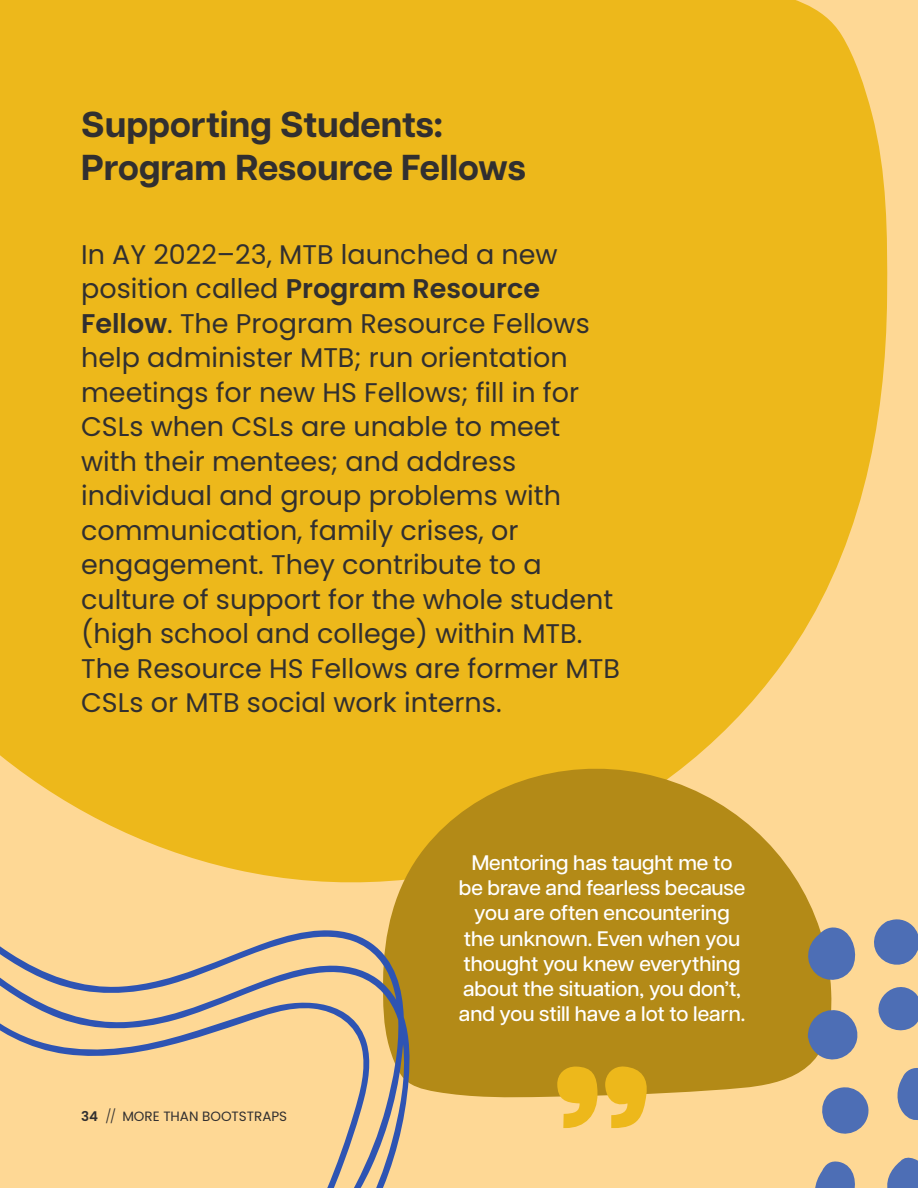
<style>
.page{position:relative;width:918px;height:1188px;background:#fed895}
.page>*{position:absolute;margin:0;border:0;box-sizing:border-box;transform-origin:0 0}
.Smallest_section_titles_24pt{font:700 36px "Articulat CF";color:#312f30}
.larger_text_18pt{font:27px/34.5px "Poppins";color:#312f30}
.quote_text_14pt{font:500 21px/25.2px "Articulat CF";color:#fff;text-align:center}
.t1{font:13.5px "Poppins";color:#312f30}
.s1{font-weight:600}
.s2{font-weight:300}
</style>
<div class="page">
<div style="left:0;top:0;width:888px;height:848px;background:#edb81b"></div>
<svg style="left:383px;top:757px;width:449px;height:341px;background:#c09625"></svg>
<svg style="left:557px;top:1066px;width:91px;height:62px"></svg>
<svg style="left:804px;top:925px;width:52px;height:59px"></svg>
<svg style="left:874px;top:919px;width:44px;height:46px"></svg>
<svg style="left:878px;top:987px;width:40px;height:44px"></svg>
<svg style="left:807px;top:1008px;width:51px;height:55px"></svg>
<svg style="left:817px;top:1084px;width:52px;height:50px"></svg>
<svg style="left:897px;top:1068px;width:21px;height:52px"></svg>
<svg style="left:815px;top:1161px;width:40px;height:27px"></svg>
<svg style="left:887px;top:1157px;width:31px;height:31px"></svg>
<svg style="left:0;top:848px;width:410px;height:340px"></svg>
<p class="Smallest_section_titles_24pt" style="left:81px;top:98px;width:363px">Supporting Students:</p>
<p class="Smallest_section_titles_24pt" style="left:81px;top:141px;width:446px">Program Resource Fellows</p>
<p class="larger_text_18pt" style="left:81px;top:237px;width:540px">In AY 2022–23, MTB launched a new position called <span class="s1">Program Resource Fellow</span>. The Program Resource Fellows help administer MTB; run orientation meetings for new HS Fellows; fill in for CSLs when CSLs are unable to meet with their mentees; and address individual and group problems with communication, family crises, or engagement. They contribute to a culture of support for the whole student (high school and college) within MTB.<br>The Resource HS Fellows are former MTB CSLs or MTB social work interns.</p>
<p class="t1" style="left:81px;top:1109px;width:208px"><span class="s1">34</span> <span class="s2">//</span> MORE THAN BOOTSTRAPS</p>
<p class="quote_text_14pt" style="left:459px;top:849px;width:288px">Mentoring has taught me to be brave and fearless because you are often encountering the unknown. Even when you thought you knew everything about the situation, you don’t, and you still have a lot to learn.</p>
</div>
